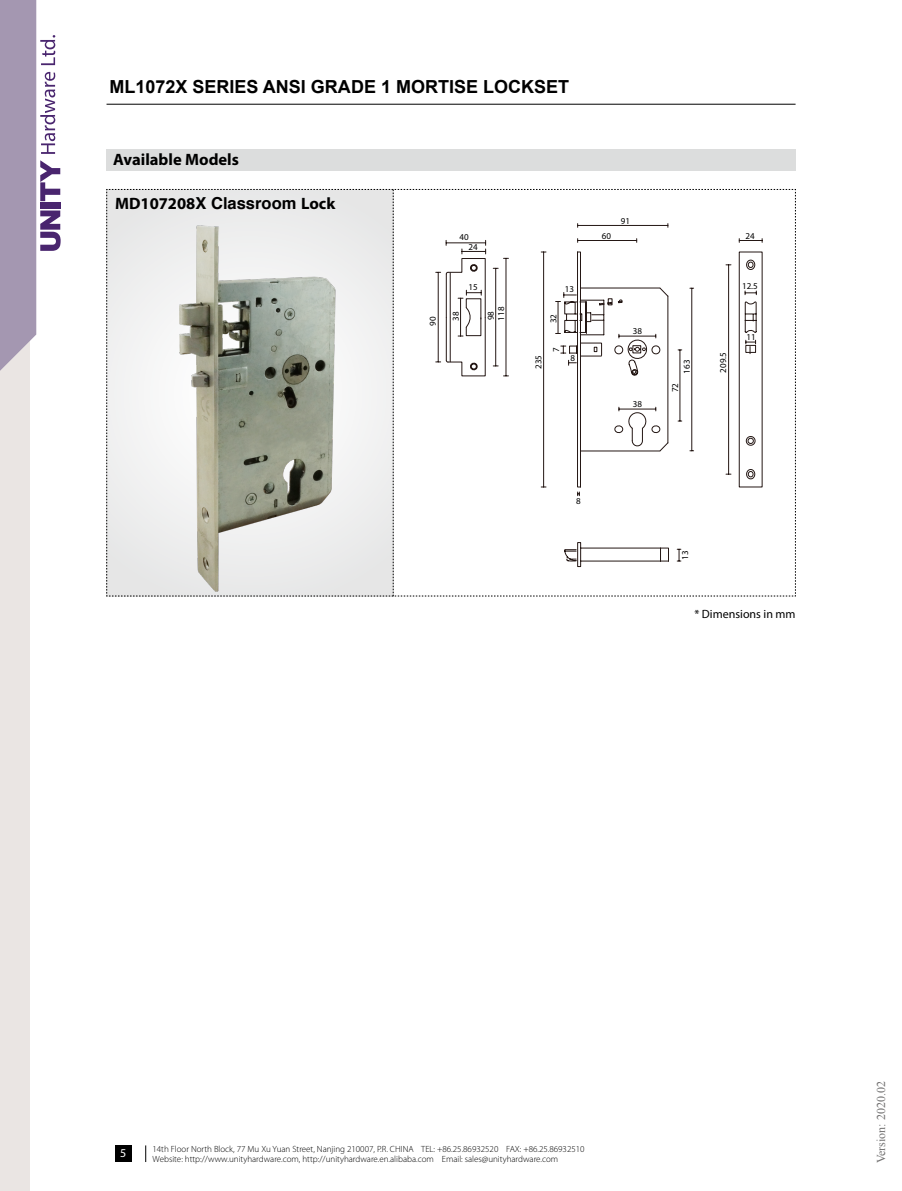
<style>
.page{position:relative;width:902px;height:1191px;background:#fff}
.page>*{position:absolute;margin:0;border:0;box-sizing:border-box;transform-origin:0 0}
.t1{font:700 18px "Arial";color:#000}
.t2{font:700 16.5px "Myriad Pro";color:#000}
.t3{font:12px "Times New Roman";color:#727171}
.t4{font:12px "Myriad Pro";color:#000}
.t5{font:12px "Myriad Pro";color:#fff}
.t6{font:300 9px/10.8px "Myriad Pro";color:#000}
.t7{font:9px/10.2px "Myriad Pro";color:#000}
.s1{font-family:"Helvetica"}
</style>
<div class="page">
<div style="left:115px;top:1145px;width:16px;height:17px;background:#000"></div>
<svg style="left:145px;top:1145px;width:1px;height:17px"></svg>
<div style="left:0;top:0;width:29px;height:1191px;background:#eae5e3"></div>
<svg style="left:0;top:0;width:61px;height:383px"></svg>
<hr style="left:106px;top:104px;width:689px;height:1px;background:#000">
<div style="left:106px;top:149px;width:689px;height:22px;background:#dcdddd"></div>
<svg style="left:106px;top:189px;width:690px;height:408px"></svg>
<img style="left:176px;top:221px;width:164px;height:375px">
<h1 class="t1" style="left:109px;top:77px;width:461px">ML1072X SERIES ANSI GRADE 1 MORTISE LOCKSET</h1>
<h2 class="t2" style="left:113px;top:149px;width:127px">Available Models</h2>
<h2 class="t2" style="left:115px;top:192px;width:222px">MD107208<span class="s1">X Classroom</span> Lock</h2>
<p class="t7" style="left:427px;top:325px;width:11px;rotate:-90deg">90</p>
<p class="t7" style="left:459px;top:232px;width:11px">40</p>
<p class="t7" style="left:450px;top:320px;width:11px;rotate:-90deg">38</p>
<p class="t7" style="left:468px;top:242px;width:11px">24</p>
<p class="t7" style="left:468px;top:282px;width:11px">15</p>
<p class="t7" style="left:564px;top:283px;width:11px">13</p>
<p class="t7" style="left:485px;top:320px;width:15px;rotate:-90deg">98<br>118</p>
<p class="t7" style="left:548px;top:323px;width:11px;rotate:-90deg">32</p>
<p class="t7" style="left:533px;top:369px;width:15px;rotate:-90deg">235</p>
<p class="t7" style="left:551px;top:351px;width:6px;rotate:-90deg">7</p>
<p class="t7" style="left:570px;top:353px;width:6px">8</p>
<p class="t7" style="left:601px;top:230px;width:11px">60</p>
<p class="t7" style="left:620px;top:215px;width:11px">91</p>
<p class="t7" style="left:632px;top:326px;width:11px">38</p>
<p class="t7" style="left:632px;top:399px;width:11px">38</p>
<p class="t7" style="left:681px;top:373px;width:15px;rotate:-90deg">163</p>
<p class="t7" style="left:669px;top:392px;width:11px;rotate:-90deg">72</p>
<p class="t7" style="left:745px;top:230px;width:11px">24</p>
<p class="t7" style="left:742px;top:281px;width:17px">12.5</p>
<p class="t7" style="left:717px;top:373px;width:22px;rotate:-90deg">209.5</p>
<p class="t7" style="left:746px;top:332px;width:11px">11</p>
<p class="t7" style="left:576px;top:496px;width:6px">8</p>
<p class="t7" style="left:680px;top:560px;width:11px;rotate:-90deg">13</p>
<h3 class="t4" style="left:694px;top:607px;width:103px">* Dimensions in mm</h3>
<h3 class="t5" style="left:120px;top:1145px;width:8px">5</h3>
<p class="t6" style="left:152px;top:1143px;width:433px">14th Floor North Block, 77 Mu Xu Yuan Street, Nanjing 210007, P.R. CHINA TEL: +86.25.86932520 FAX: +86.25.86932510<br>Website: http://www.unityhardware.com, http://unityhardware.en.alibaba.com Email: sales@unityhardware.com</p>
<h3 class="t3" style="left:872px;top:1163px;width:83px;rotate:-90deg">Version: 2020.02</h3>
</div>
